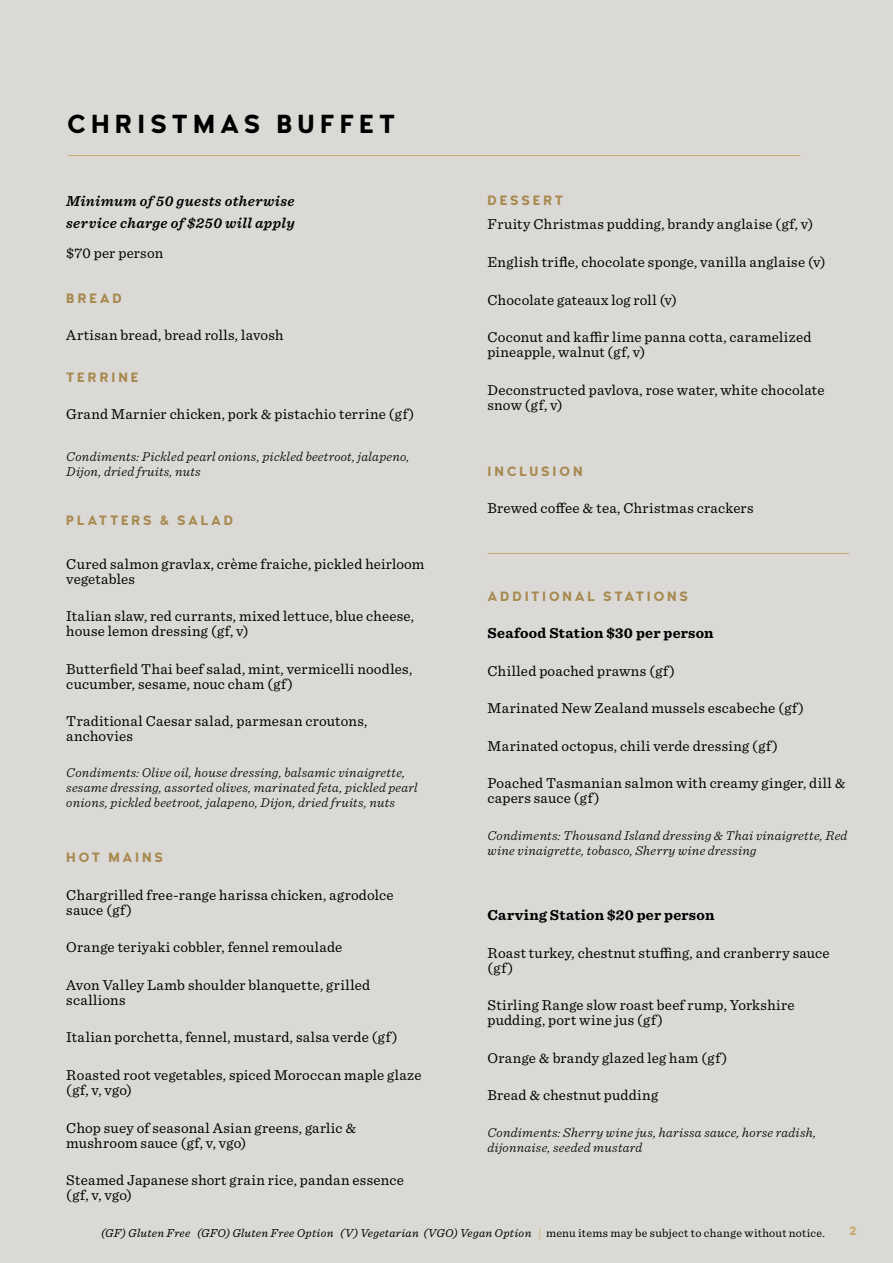
<style>
.page{position:relative;width:893px;height:1263px;background:#dbd9d6}
.page>*{position:absolute;margin:0;border:0;box-sizing:border-box;transform-origin:0 0}
.t1{font:700 26.1px "Woodford Bourne";letter-spacing:.2em;color:#000}
.t2{font:15px/15px "Sentinel";letter-spacing:.02em;color:#000}
.t3{font:italic 600 15px/22.5px "Sentinel";letter-spacing:.025em;color:#000}
.t4{font:700 15px "Sentinel";letter-spacing:.02em;color:#000}
.t5{font:italic 300 13.5px/15px "Sentinel";letter-spacing:.02em;color:#000}
.t6{font:700 13.5px "Woodford Bourne";letter-spacing:.21em;color:#a7894e}
.t7{font:italic 12px "Sentinel";letter-spacing:.025em;color:#000}
.t8{font:700 12px "Woodford Bourne";color:#c7a867}
.s1{font-style:normal;color:#c7aa5d}
.s2{font-style:normal}
</style>
<div class="page">
<hr style="left:68px;top:155px;width:732px;height:1px;background:#c7a867">
<hr style="left:488px;top:553px;width:361px;height:1px;background:#c7a867">
<h1 class="t1" style="left:68px;top:109px;width:329px">CHRISTMAS BUFFET</h1>
<p class="t3" style="left:66px;top:188px;width:230px">Minimum of 50 guests otherwise service charge of $250 will apply</p>
<p class="t2" style="left:66px;top:245px;width:98px">$70 per person</p>
<p class="t6" style="left:66px;top:290px;width:57px">BREAD</p>
<p class="t2" style="left:66px;top:327px;width:219px">Artisan bread, bread rolls, lavosh</p>
<p class="t6" style="left:66px;top:369px;width:74px">TERRINE</p>
<p class="t2" style="left:66px;top:406px;width:350px">Grand Marnier chicken, pork &amp; pistachio terrine (gf)</p>
<p class="t5" style="left:66px;top:448px;width:345px">Condiments: Pickled pearl onions, pickled beetroot, jalapeno,<br>Dijon, dried fruits, nuts</p>
<p class="t6" style="left:66px;top:512px;width:168px">PLATTERS &amp; SALAD</p>
<p class="t2" style="left:66px;top:555px;width:360px">Cured salmon gravlax, crème fraiche, pickled heirloom vegetables</p>
<p class="t2" style="left:66px;top:608px;width:349px">Italian slaw, red currants, mixed lettuce, blue cheese, house lemon dressing (gf, v)</p>
<p class="t2" style="left:66px;top:660px;width:347px">Butterfield Thai beef salad, mint, vermicelli noodles, cucumber, sesame, nouc cham (gf)</p>
<p class="t2" style="left:66px;top:713px;width:303px">Traditional Caesar salad, parmesan croutons, anchovies</p>
<p class="t5" style="left:66px;top:764px;width:353px">Condiments: Olive oil, house dressing, balsamic vinaigrette, sesame dressing, assorted olives, marinated feta, pickled pearl onions, pickled beetroot, jalapeno, Dijon, dried fruits, nuts</p>
<p class="t6" style="left:66px;top:850px;width:98px">HOT MAINS</p>
<p class="t2" style="left:66px;top:886px;width:329px">Chargrilled free-range harissa chicken, agrodolce sauce (gf)</p>
<p class="t2" style="left:66px;top:939px;width:278px">Orange teriyaki cobbler, fennel remoulade</p>
<p class="t2" style="left:66px;top:976px;width:305px">Avon Valley Lamb shoulder blanquette, grilled scallions</p>
<p class="t2" style="left:66px;top:1029px;width:333px">Italian porchetta, fennel, mustard, salsa verde (gf)</p>
<p class="t2" style="left:66px;top:1066px;width:357px">Roasted root vegetables, spiced Moroccan maple glaze (gf, v, vgo)</p>
<p class="t2" style="left:66px;top:1119px;width:291px">Chop suey of seasonal Asian greens, garlic &amp; mushroom sauce (gf, v, vgo)</p>
<p class="t2" style="left:66px;top:1171px;width:339px">Steamed Japanese short grain rice, pandan essence (gf, v, vgo)</p>
<p class="t6" style="left:488px;top:192px;width:77px">DESSERT</p>
<p class="t2" style="left:488px;top:216px;width:327px">Fruity Christmas pudding, brandy anglaise (gf, v)</p>
<p class="t2" style="left:488px;top:253px;width:339px">English trifle, chocolate sponge, vanilla anglaise (v)</p>
<p class="t2" style="left:488px;top:291px;width:191px">Chocolate gateaux log roll (v)</p>
<p class="t2" style="left:488px;top:329px;width:325px">Coconut and kaffir lime panna cotta, caramelized pineapple, walnut (gf, v)</p>
<p class="t2" style="left:488px;top:381px;width:339px">Deconstructed pavlova, rose water, white chocolate snow (gf, v)</p>
<p class="t6" style="left:488px;top:463px;width:97px">INCLUSION</p>
<p class="t2" style="left:488px;top:500px;width:267px">Brewed coffee &amp; tea, Christmas crackers</p>
<p class="t6" style="left:488px;top:588px;width:202px">ADDITIONAL STATIONS</p>
<p class="t4" style="left:488px;top:621px;width:228px">Seafood Station $30 per person</p>
<p class="t2" style="left:488px;top:662px;width:189px">Chilled poached prawns (gf)</p>
<p class="t2" style="left:488px;top:700px;width:318px">Marinated New Zealand mussels escabeche (gf)</p>
<p class="t2" style="left:488px;top:737px;width:292px">Marinated octopus, chili verde dressing (gf)</p>
<p class="t2" style="left:488px;top:775px;width:360px">Poached Tasmanian salmon with creamy ginger, dill &amp; capers sauce (gf)</p>
<p class="t5" style="left:488px;top:827px;width:361px">Condiments: Thousand Island dressing &amp; Thai vinaigrette, Red wine vinaigrette, tobasco, Sherry wine dressing</p>
<p class="t4" style="left:488px;top:903px;width:228px">Carving Station $20 per person</p>
<p class="t2" style="left:488px;top:944px;width:344px">Roast turkey, chestnut stuffing, and cranberry sauce (gf)</p>
<p class="t2" style="left:488px;top:997px;width:308px">Stirling Range slow roast beef rump, Yorkshire pudding, port wine jus (gf)</p>
<p class="t2" style="left:488px;top:1049px;width:241px">Orange &amp; brandy glazed leg ham (gf)</p>
<p class="t2" style="left:488px;top:1087px;width:172px">Bread &amp; chestnut pudding</p>
<p class="t5" style="left:488px;top:1124px;width:330px">Condiments: Sherry wine jus, harissa sauce, horse radish, dijonnaise, seeded mustard</p>
<p class="t7" style="left:101px;top:1224px;width:726px">(GF) Gluten Free (GFO) Gluten Free Option (V) Vegetarian (VGO) Vegan Option <span class="s1">|</span> <span class="s2">menu items may be subject to change without notice.</span></p>
<p class="t8" style="left:849px;top:1224px;width:9px">2</p>
</div>
